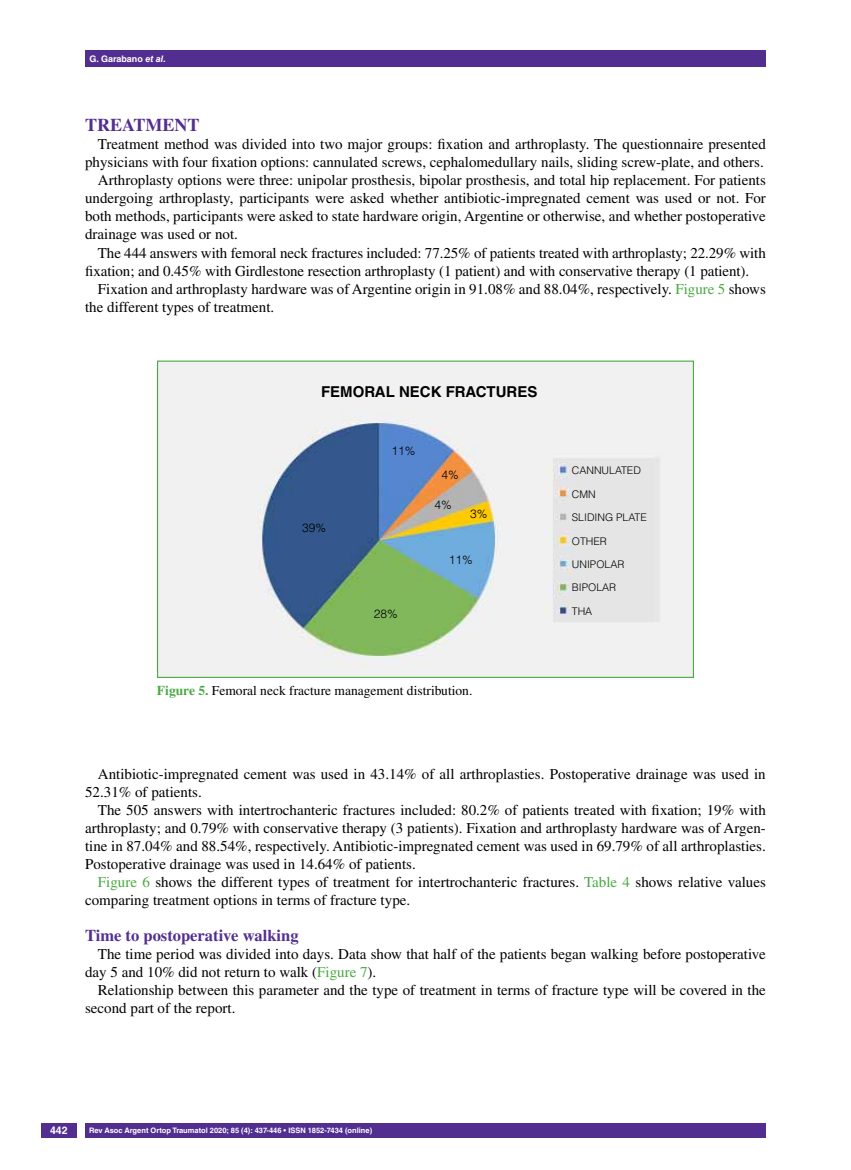
<style>
.page{position:relative;width:851px;height:1170px;background:#fff}
.page>*{position:absolute;margin:0;border:0;box-sizing:border-box;transform-origin:0 0}
.t1{font:700 18px "Times LT Std";color:#522e91}
.t2{font:700 16.5px "Times LT Std";color:#522e91}
.t3{font:15px/18px "Times LT Std";color:#000}
.t4{font:700 15px "Helvetica LT Std";color:#000}
.t5{font:13.5px "Times LT Std";color:#000}
.t6{font:300 12px "Helvetica LT Std";color:#000}
.t7{font:300 10.5px "Helvetica LT Std";color:#000}
.t8{font:700 10.5px "Helvetica LT Std";color:#fff}
.t9{font:700 9px "Helvetica LT Std";color:#fff}
.t10{font:700 7.5px "Helvetica LT Std";color:#fff}
.s1{font-style:italic}
.s2{color:#49a942}
.s3{font-weight:700;color:#49a942}
</style>
<div class="page">
<div style="left:41px;top:1123px;width:36px;height:14px;background:#522e91"></div>
<div style="left:85px;top:50px;width:680px;height:17px;background:#522e91"></div>
<div style="left:85px;top:1123px;width:680px;height:14px;background:#522e91"></div>
<img style="left:159px;top:362px;width:533px;height:314px">
<p class="t9" style="left:89px;top:53px;width:78px">G. Garabano <span class="s1">et al.</span></p>
<p class="t1" style="left:85px;top:115px;width:116px">Treatment</p>
<p class="t3" style="left:98px;top:135px;width:669px">Treatment method was divided into two major groups: fixation and arthroplasty. The questionnaire presented</p>
<p class="t3" style="left:85px;top:153px;width:680px">physicians with four fixation options: cannulated screws, cephalomedullary nails, sliding screw-plate, and others.</p>
<p class="t3" style="left:98px;top:171px;width:669px">Arthroplasty options were three: unipolar prosthesis, bipolar prosthesis, and total hip replacement. For patients</p>
<p class="t3" style="left:85px;top:189px;width:682px">undergoing arthroplasty, participants were asked whether antibiotic-impregnated cement was used or not. For</p>
<p class="t3" style="left:85px;top:207px;width:682px">both methods, participants were asked to state hardware origin, Argentine or otherwise, and whether postoperative</p>
<p class="t3" style="left:85px;top:225px;width:154px">drainage was used or not.</p>
<p class="t3" style="left:98px;top:243px;width:669px">The 444 answers with femoral neck fractures included: 77.25% of patients treated with arthroplasty; 22.29% with</p>
<p class="t3" style="left:85px;top:261px;width:665px">fixation; and 0.45% with Girdlestone resection arthroplasty (1 patient) and with conservative therapy (1 patient).</p>
<p class="t3" style="left:98px;top:279px;width:669px">Fixation and arthroplasty hardware was of Argentine origin in 91.08% and 88.04%, respectively. <span class="s2">Figure 5</span> shows</p>
<p class="t3" style="left:85px;top:297px;width:191px">the different types of treatment.</p>
<p class="t4" style="left:321px;top:382px;width:218px">Femoral neck fractures</p>
<p class="t6" style="left:302px;top:520px;width:26px">39%</p>
<p class="t6" style="left:391px;top:443px;width:26px">11%</p>
<p class="t6" style="left:374px;top:606px;width:26px">28%</p>
<p class="t6" style="left:441px;top:467px;width:19px">4%</p>
<p class="t6" style="left:434px;top:497px;width:19px">4%</p>
<p class="t6" style="left:470px;top:506px;width:19px">3%</p>
<p class="t6" style="left:449px;top:552px;width:26px">11%</p>
<p class="t5" style="left:157px;top:682px;width:317px"><span class="s3">Figure 5.</span> Femoral neck fracture management distribution.</p>
<p class="t7" style="left:571px;top:464px;width:16px">CANN</p>
<p class="t7" style="left:601px;top:464px;width:33px">ULATED</p>
<p class="t7" style="left:571px;top:487px;width:25px">CMN</p>
<p class="t7" style="left:571px;top:511px;width:75px">SLIDING PLATE</p>
<p class="t7" style="left:571px;top:534px;width:22px">OTHER</p>
<p class="t7" style="left:571px;top:557px;width:33px">UNIPOLAR</p>
<p class="t7" style="left:571px;top:581px;width:25px">BIPOLAR</p>
<p class="t7" style="left:571px;top:604px;width:22px">THA</p>
<p class="t3" style="left:85px;top:765px;width:682px;text-indent:13px">Antibiotic-impregnated cement was used in 43.14% of all arthroplasties. Postoperative drainage was used in<br>52.31% of patients.</p>
<p class="t3" style="left:85px;top:801px;width:682px;text-align:justify;text-indent:13px">The 505 answers with intertrochanteric fractures included: 80.2% of patients treated with fixation; 19% with arthroplasty; and 0.79% with conservative therapy (3 patients). Fixation and arthroplasty hardware was of Argen&shy;tine in 87.04% and 88.54%, respectively. Antibiotic-impregnated cement was used in 69.79% of all arthroplasties.<br>Postoperative drainage was used in 14.64% of patients.</p>
<p class="t3" style="left:85px;top:873px;width:682px;text-indent:13px"><span class="s2">Figure 6</span> shows the different types of treatment for intertrochanteric fractures. <span class="s2">Table 4</span> shows relative values comparing treatment options in terms of fracture type.</p>
<p class="t2" style="left:85px;top:925px;width:215px">Time to postoperative walking</p>
<p class="t3" style="left:85px;top:945px;width:682px;text-indent:13px">The time period was divided into days. Data show that half of the patients began walking before postoperative day 5 and 10% did not return to walk (<span class="s2">Figure 7</span>).</p>
<p class="t3" style="left:85px;top:981px;width:682px;text-indent:13px">Relationship between this parameter and the type of treatment in terms of fracture type will be covered in the second part of the report.</p>
<p class="t8" style="left:50px;top:1124px;width:19px">442</p>
<p class="t10" style="left:89px;top:1125px;width:284px">Rev Asoc Argent Ortop Traumatol 2020; 85 (4): 437-446 • ISSN 1852-7434 (online)</p>
</div>
